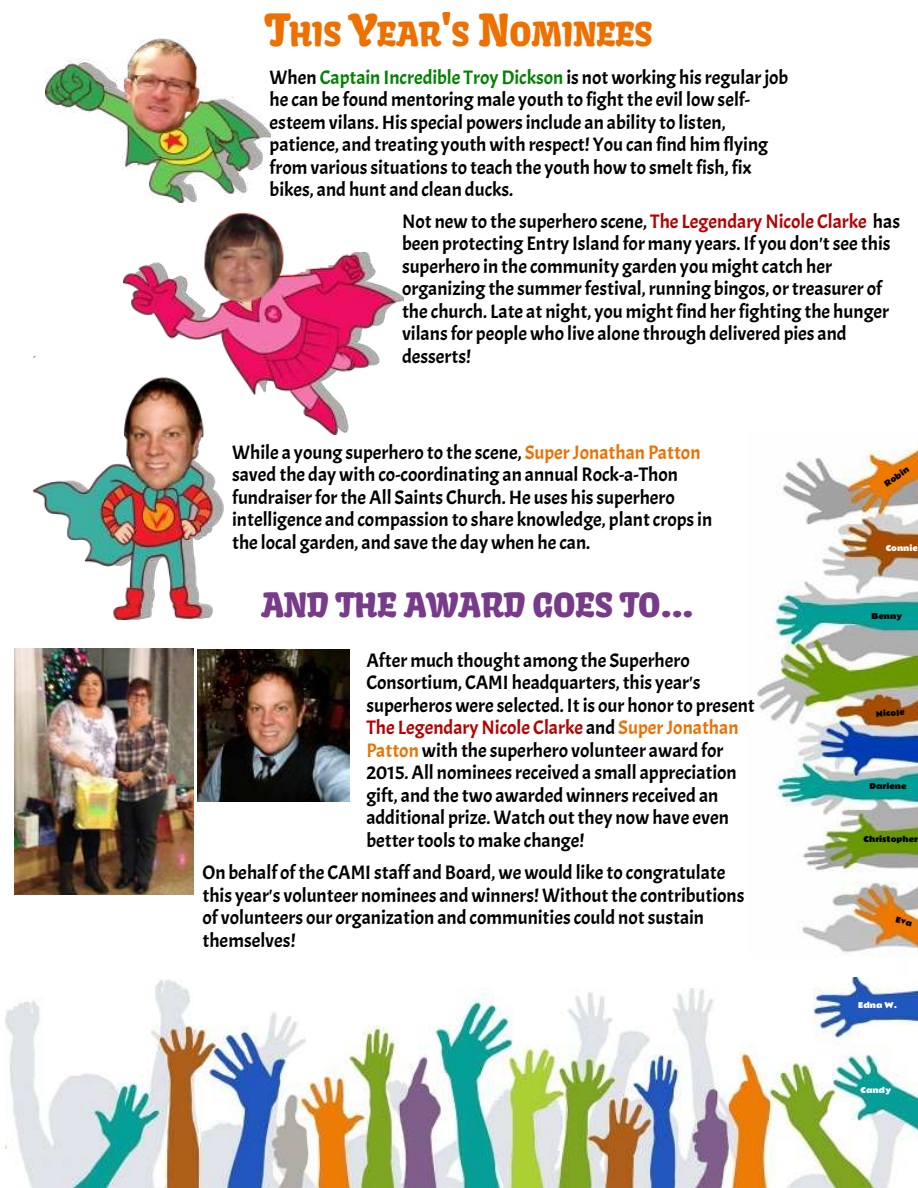
<style>
.page{position:relative;width:918px;height:1188px;background:#fff}
.page>*{position:absolute;margin:0;border:0;box-sizing:border-box;transform-origin:0 0}
.t1{font:33px "Kavoon";color:#783b8a}
.t2{font:32.7px "Kavoon";color:#ed7000}
.t3{font:19.5px/22.5px "Acme";color:#000}
.t4{font:7.5px "Rammetto One";color:#000}
.t5{font:7.5px "Rammetto One";color:#fff}
.s1{font-size:43.5px}
.s2{color:#008200}
.s3{color:#b50000}
.s4{color:#ed7000}
</style>
<div class="page">
<img style="left:5px;top:977px;width:913px;height:211px">
<img style="left:757px;top:447px;width:161px;height:510px">
<img style="left:46px;top:38px;width:225px;height:165px">
<img style="left:34px;top:356px;width:190px;height:263px">
<img style="left:124px;top:212px;width:280px;height:223px">
<img style="left:15px;top:649px;width:178px;height:246px">
<img style="left:198px;top:650px;width:151px;height:151px">
<svg style="left:896px;top:917px;width:16px;height:9px"></svg>
<h2 class="t2" style="left:265px;top:16px;width:389px"><span class="s1">T</span>HIS <span class="s1">Y</span>EAR<span class="s1">'</span>S <span class="s1">N</span>OMINEES</h2>
<p class="t3" style="left:270px;top:67px;width:520px">When <span class="s2">Captain Incredible Troy Dickson</span> is not working his regular job he can be found mentoring male youth to fight the evil low self&shy;esteem vilans. His special powers include an ability to listen, patience, and treating youth with respect! You can find him flying from various situations to teach the youth how to smelt fish, fix bikes, and hunt and clean ducks.</p>
<p class="t3" style="left:402px;top:211px;width:500px">Not new to the superhero scene, <span class="s3">The Legendary Nicole Clarke</span> has been protecting Entry Island for many years. If you don't see this superhero in the community garden you might catch her organizing the summer festival, running bingos, or treasurer of the church. Late at night, you might find her fighting the hunger vilans for people who live alone through delivered pies and desserts!</p>
<p class="t3" style="left:232px;top:442px;width:482px">While a young superhero to the scene, <span class="s4">Super Jonathan Patton </span>saved the day with co-coordinating an annual Rock-a-Thon fundraiser for the All Saints Church. He uses his superhero intelligence and compassion to share knowledge, plant crops in the local garden, and save the day when he can.</p>
<h1 class="t1" style="left:261px;top:586px;width:434px">AND THE AWARD GOES TO...</h1>
<p class="t3" style="left:366px;top:650px;width:390px">After much thought among the Superhero Consortium, CAMI headquarters, this year's superheros were selected. It is our honor to present <span class="s3">The Legendary Nicole Clarke</span> and <span class="s4">Super Jonathan Patton</span> with the superhero volunteer award for 2015. All nominees received a small appreciation gift, and the two awarded winners received an additional prize. Watch out they now have even better tools to make change!</p>
<p class="t3" style="left:202px;top:862px;width:544px">On behalf of the CAMI staff and Board, we would like to congratulate this year's volunteer nominees and winners! Without the contributions of volunteers our organization and communities could not sustain themselves!</p>
<p class="t4" style="left:883px;top:481px;width:30px;rotate:-34deg">Robin</p>
<p class="t5" style="left:886px;top:544px;width:34px">Connie</p>
<p class="t4" style="left:871px;top:612px;width:32px">Benny</p>
<p class="t4" style="left:876px;top:710px;width:30px;rotate:-3deg">Nicole</p>
<p class="t4" style="left:870px;top:782px;width:38px">Darlene</p>
<p class="t4" style="left:864px;top:835px;width:56px">Christopher</p>
<p class="t5" style="left:858px;top:1002px;width:40px">Edna W.</p>
<p class="t5" style="left:861px;top:1086px;width:32px">Candy</p>
</div>
